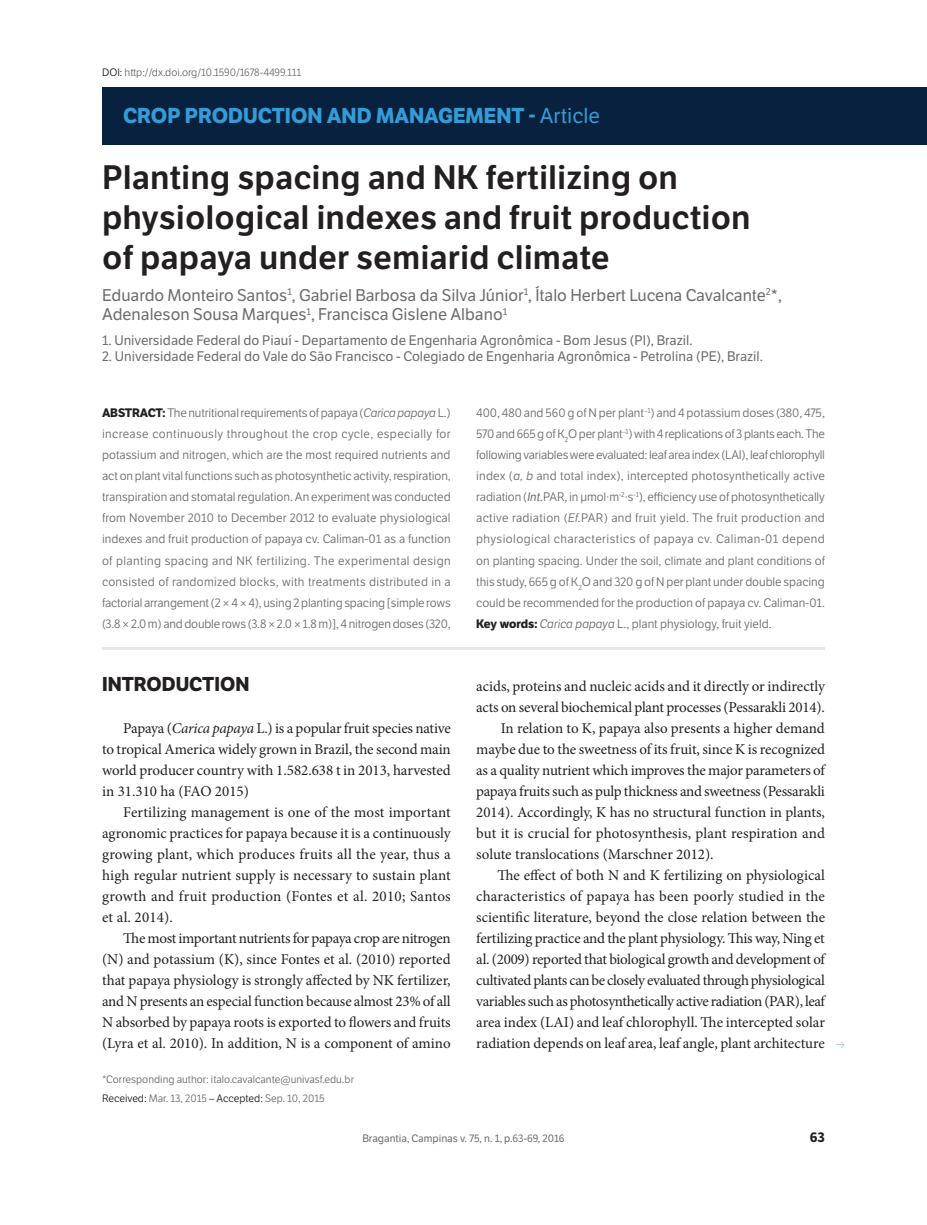
<style>
.page{position:relative;width:927px;height:1225px;background:#fff}
.page>*{position:absolute;margin:0;border:0;box-sizing:border-box;transform-origin:0 0}
.t1{font:600 33px/39.6px "LFT Etica";color:#231f20}
.t2{font:700 21px "LFT Etica";color:#359bd6}
.t3{font:700 19.5px "LFT Etica";color:#231f20}
.t4{font:16.5px/19.5px "LFT Etica";color:#6c6d70}
.t5{font:15px/21px "Minion Pro";letter-spacing:-.005em;color:#231f20;text-align:justify}
.t6{font:15px "Minion Pro";letter-spacing:-.025em;color:#231f20}
.t7{font:15px "Minion Pro";letter-spacing:.015em;color:#231f20}
.t8{font:13.5px "LFT Etica";color:#6c6d70}
.t9{font:700 13.5px "LFT Etica";color:#231f20}
.t10{font:12px/21px "LFT Etica";letter-spacing:-.01em;color:#6c6d70;text-align:justify}
.t11{font:10.5px/18.9px "LFT Etica";color:#6c6d70}
.t12{font:10.5px "LFT Etica";color:#6c6d70}
.s1{color:#231f20}
.s2{font-weight:400}
.s3{font-weight:700;color:#231f20}
.s4{font-style:italic}
</style>
<div class="page">
<div style="left:102px;top:87px;width:825px;height:57px;background:#08213f"></div>
<hr style="left:102px;top:647px;width:723px;height:3px;background:#e6e7e9">
<svg style="left:836px;top:1041px;width:9px;height:6px"></svg>
<p class="t11" style="left:102px;top:63px;width:201px"><span class="s1">DOI:</span> http://dx.doi.org/10.1590/1678-4499.111</p>
<h2 class="t2" style="left:123px;top:103px;width:478px">CROP PRODUCTION AND MANAGEMENT - <span class="s2">Article</span></h2>
<h1 class="t1" style="left:102px;top:158px;width:650px">Planting spacing and NK fertilizing on physiological indexes and fruit production of papaya under semiarid climate</h1>
<p class="t4" style="left:102px;top:286px;width:681px">Eduardo Monteiro Santos<sup>1</sup>, Gabriel Barbosa da Silva Júnior<sup>1</sup>, Ítalo Herbert Lucena Cavalcante<sup>2</sup>*,<br>Adenaleson Sousa Marques<sup>1</sup>, Francisca Gislene Albano<sup>1</sup></p>
<p class="t8" style="left:102px;top:332px;width:592px">1. Universidade Federal do Piauí - Departamento de Engenharia Agronômica - Bom Jesus (PI), Brazil.</p>
<p class="t8" style="left:102px;top:349px;width:662px">2. Universidade Federal do Vale do São Francisco - Colegiado de Engenharia Agronômica - Petrolina (PE), Brazil.</p>
<p class="t10" style="left:102px;top:403px;width:350px"><span class="s3">ABSTRACT:</span>The nutritional requirements of papaya (<span class="s4">Carica papaya</span>L.) increase continuously throughout the crop cycle, especially for potassium and nitrogen, which are the most required nutrients and act on plant vital functions such as photosynthetic activity, respiration, transpiration and stomatal regulation. An experiment was conducted from November 2010 to December 2012 to evaluate physiological indexes and fruit production of papaya cv. Caliman-01 as a function of planting spacing and NK fertilizing. The experimental design consisted of randomized blocks, with treatments distributed in a factorial arrangement (2 × 4 × 4), using 2 planting spacing [simple rows (3.8 × 2.0 m) and double rows (3.8 × 2.0 × 1.8 m)], 4 nitrogen doses (320,</p>
<h3 class="t3" style="left:102px;top:671px;width:14px">INTRODUCTION</h3>
<p class="t5" style="left:102px;top:717px;width:350px;text-indent:21px">Papaya (<span class="s4">Carica papaya</span> L.) is a popular fruit species native to tropical America widely grown in Brazil, the second main world producer country with 1.582.638 t in 2013, harvested in 31.310 ha (FAO 2015)</p>
<p class="t5" style="left:102px;top:801px;width:350px;text-indent:21px">Fertilizing management is one of the most important agronomic practices for papaya because it is a continuously growing plant, which produces fruits all the year, thus a high regular nutrient supply is necessary to sustain plant growth and fruit production (Fontes et al. 2010; Santos et al. 2014).</p>
<p class="t5" style="left:102px;top:927px;width:350px;text-indent:21px">The most important nutrients for papaya crop are nitrogen (N) and potassium (K), since Fontes et al. (2010) reported that papaya physiology is strongly affected by NK fertilizer, and N presents an especial function because almost 23% of all N absorbed by papaya roots is exported to flowers and fruits (Lyra et al. 2010). In addition, N is a component of amino</p>
<p class="t11" style="left:102px;top:1069px;width:253px">*Corresponding author: italo.cavalcante@univasf.edu.br<br><span class="s1">Received:</span> Mar. 13, 2015 <span class="s1">– Accepted:</span> Sep. 10, 2015</p>
<p class="t10" style="left:476px;top:403px;width:350px">400, 480 and 560 g of N per plant<sup>–1</sup>) and 4 potassium doses (380, 475, 570 and 665 g of K<sub>2</sub>O per plant<sup>–1</sup>) with 4 replications of 3 plants each. The following variables were evaluated: leaf area index (LAI), leaf chlorophyll index (<span class="s4">a, b</span> and total index), intercepted photosynthetically active radiation (<span class="s4">Int.</span>PAR, in µmol∙m<sup>-2</sup>∙s<sup>-1</sup>), efficiency use of photosynthetically active radiation (<span class="s4">Ef.</span>PAR) and fruit yield. The fruit production and physiological characteristics of papaya cv. Caliman-01 depend on planting spacing. Under the soil, climate and plant conditions of this study, 665 g of K<sub>2</sub>O and 320 g of N per plant under double spacing could be recommended for the production of papaya cv. Caliman-01.<br><span class="s3">KEY WORDS:</span> <span class="s4">Carica papaya</span> L., plant physiology, fruit yield.</p>
<p class="t5" style="left:476px;top:675px;width:350px">acids, proteins and nucleic acids and it directly or indirectly</p>
<p class="t5" style="left:476px;top:696px;width:350px">acts on several biochemical plant processes (Pessarakli 2014).</p>
<p class="t5" style="left:501px;top:717px;width:326px">In relation to K, papaya also presents a higher demand</p>
<p class="t5" style="left:476px;top:738px;width:350px">maybe due to the sweetness of its fruit, since K is recognized</p>
<p class="t5" style="left:476px;top:759px;width:350px">as a quality nutrient which improves the major parameters of</p>
<p class="t5" style="left:476px;top:780px;width:350px">papaya fruits such as pulp thickness and sweetness (Pessarakli</p>
<p class="t5" style="left:476px;top:801px;width:350px">2014). Accordingly, K has no structural function in plants,</p>
<p class="t5" style="left:476px;top:822px;width:350px">but it is crucial for photosynthesis, plant respiration and</p>
<p class="t5" style="left:476px;top:843px;width:239px">solute translocations (Marschner 2012).</p>
<p class="t5" style="left:497px;top:864px;width:329px">The effect of both N and K fertilizing on physiological</p>
<p class="t7" style="left:476px;top:885px;width:350px">characteristics of papaya has been poorly studied in the</p>
<p class="t5" style="left:476px;top:906px;width:350px">scientific literature, beyond the close relation between the</p>
<p class="t5" style="left:476px;top:927px;width:350px">fertilizing practice and the plant physiology. This way, Ning et</p>
<p class="t5" style="left:476px;top:948px;width:350px">al. (2009) reported that biological growth and development of</p>
<p class="t6" style="left:476px;top:969px;width:350px">cultivated plants can be closely evaluated through physiological</p>
<p class="t6" style="left:476px;top:990px;width:350px">variables such as photosynthetically active radiation (PAR), leaf</p>
<p class="t5" style="left:476px;top:1011px;width:350px">area index (LAI) and leaf chlorophyll. The intercepted solar</p>
<p class="t5" style="left:476px;top:1032px;width:350px">radiation depends on leaf area, leaf angle, plant architecture</p>
<p class="t12" style="left:362px;top:1132px;width:204px">Bragantia, Campinas v. 75, n. 1, p.63-69, 2016</p>
<p class="t9" style="left:810px;top:1129px;width:17px">63</p>
</div>
